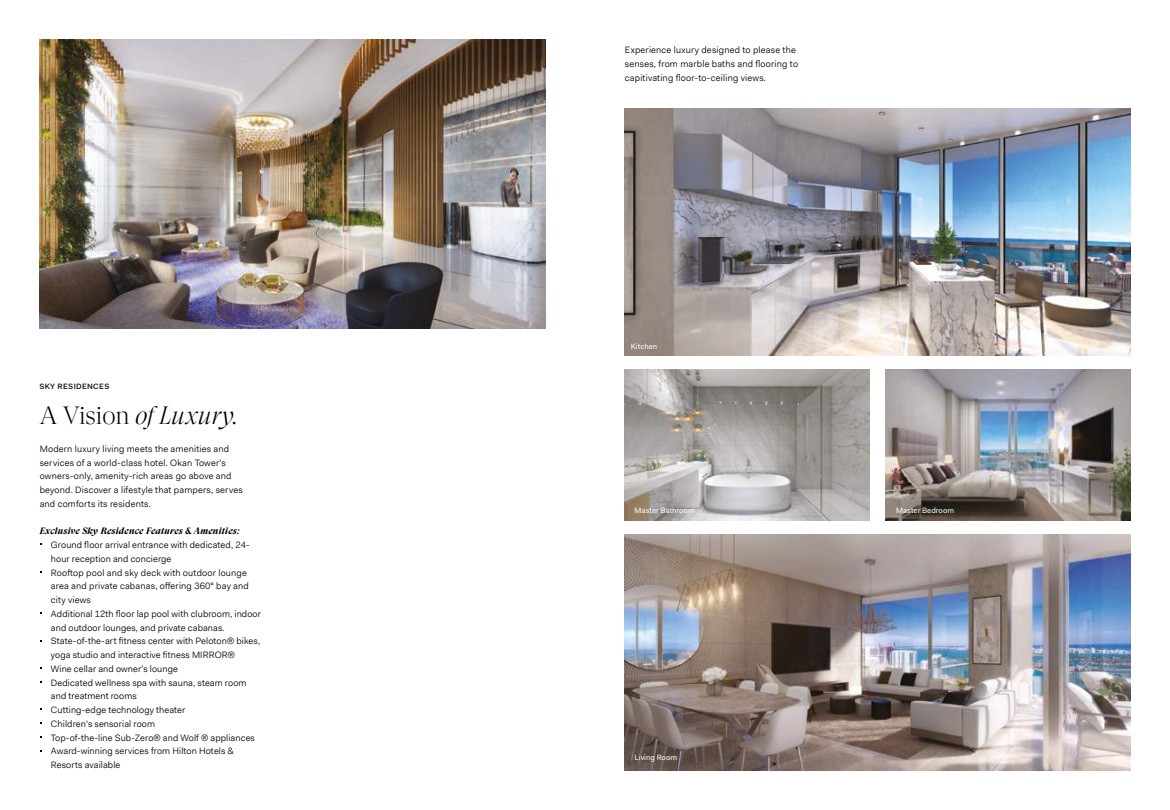
<style>
.page{position:relative;width:1170px;height:810px;background:#fff}
.page>*{position:absolute;margin:0;border:0;box-sizing:border-box;transform-origin:0 0}
.t1{font:italic 300 25px "GT Super Display";color:#000}
.t2{font:9.25px/13.8px "Fakt Pro Blond";letter-spacing:.01em;color:#000}
.t3{font:italic 700 9.25px "GT Super Display";letter-spacing:.015em;color:#000}
.t4{font:7.75px "Fakt Pro";color:#fff}
.t5{font:500 7.75px "Fakt Pro";letter-spacing:.04em;color:#000}
.s1{font-style:normal}
</style>
<div class="page">
<img style="left:624px;top:369px;width:245px;height:152px">
<img style="left:886px;top:369px;width:245px;height:152px">
<img style="left:624px;top:108px;width:507px;height:248px">
<img style="left:624px;top:534px;width:507px;height:237px">
<img style="left:39px;top:39px;width:507px;height:289px">
<p class="t5" style="left:39px;top:381px;width:72px">SKY RESIDENCES</p>
<h1 class="t1" style="left:39px;top:402px;width:201px"><span class="s1">A Vision</span> of Luxury.</h1>
<p class="t2" style="left:40px;top:442px;width:205px">Modern luxury living meets the amenities and services of a world-class hotel. Okan Tower's owners-only, amenity-rich areas go above and beyond. Discover a lifestyle that pampers, serves and comforts its residents.</p>
<p class="t3" style="left:40px;top:526px;width:201px">Exclusive Sky Residence Features &amp; Amenities:</p>
<p class="t2" style="left:51px;top:538px;width:212px">Ground floor arrival entrance with dedicated, 24- hour reception and concierge<br>Rooftop pool and sky deck with outdoor lounge area and private cabanas, offering 360° bay and city views<br>Additional 12th floor lap pool with clubroom, indoor and outdoor lounges, and private cabanas.<br>State-of-the-art fitness center with Peloton® bikes, yoga studio and interactive fitness MIRROR®<br>Wine cellar and owner's lounge<br>Dedicated wellness spa with sauna, steam room and treatment rooms<br>Cutting-edge technology theater<br>Children's sensorial room<br>Top-of-the-line Sub-Zero® and Wolf ® appliances Award-winning services from Hilton Hotels &amp; Resorts available</p>
<p class="t2" style="left:625px;top:43px;width:175px">Experience luxury designed to please the senses, from marble baths and flooring to capitivating floor-to-ceiling views.</p>
<p class="t4" style="left:631px;top:341px;width:28px">Kitchen</p>
<p class="t4" style="left:635px;top:505px;width:62px">Master Bathroom</p>
<p class="t4" style="left:635px;top:752px;width:44px">Living Room</p>
<p class="t4" style="left:896px;top:505px;width:59px">Master Bedroom</p>
</div>
